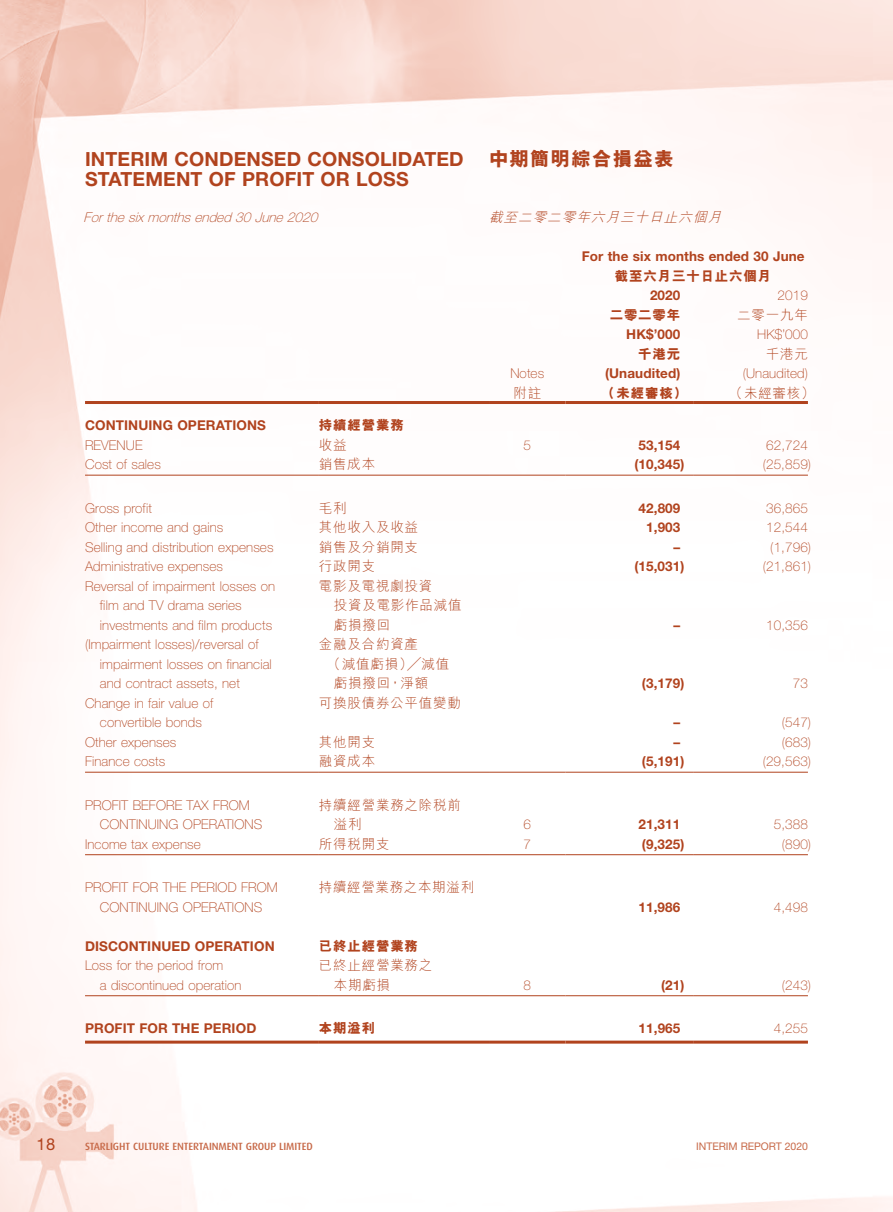
<style>
.page{position:relative;width:893px;height:1212px;background:#fff}
.page>*{position:absolute;margin:0;border:0;box-sizing:border-box;transform-origin:0 0}
.Heading_1{font:700 19.5px/19.5px "Helvetica Neue LT Std";letter-spacing:.01em;color:#b1431e}
.C_Heading_1{font:800 19.5px "M Hei HK";letter-spacing:.06em;color:#b1431e}
.t1{font:16.5px "Helvetica Neue LT Std";color:#b1431e}
.Body_Text{font:100 13.5px/19.5px "Helvetica Neue LT Std";letter-spacing:.01em;color:#b1431e}
.Body_Text-2{font:700 13.5px "Helvetica Neue LT Std";letter-spacing:.01em;color:#b1431e}
.Body_Text-3{font:300 13.5px/19.5px "M Hei HK";letter-spacing:.06em;color:#b1431e}
.Body_Text-4{font:800 13.5px "M Hei HK";letter-spacing:.06em;color:#b1431e}
.Body_Text-5{font:italic 100 13.5px "Helvetica Neue LT Std";color:#b1431e}
.C_Body_Text{font:italic 300 13.5px "M Hei HK";color:#b1431e}
.t2{font:500 10.5px "Dax";letter-spacing:-.01em;color:#c76948}
.t3{font:10.5px "Helvetica Neue LT Std";letter-spacing:-.005em;color:#c76948}
</style>
<div class="page">
<img style="left:0;top:0;width:893px;height:1212px">
<hr style="left:85px;top:401px;width:234px;height:3px;background:#b1431e">
<hr style="left:319px;top:401px;width:170px;height:3px;background:#b1431e">
<hr style="left:489px;top:401px;width:77px;height:3px;background:#b1431e">
<hr style="left:566px;top:401px;width:127px;height:3px;background:#b1431e">
<hr style="left:693px;top:401px;width:115px;height:3px;background:#b1431e">
<hr style="left:85px;top:475px;width:234px;height:1px;background:#b1431e">
<hr style="left:319px;top:475px;width:170px;height:1px;background:#b1431e">
<hr style="left:489px;top:475px;width:77px;height:1px;background:#b1431e">
<hr style="left:566px;top:475px;width:127px;height:1px;background:#b1431e">
<hr style="left:693px;top:475px;width:115px;height:1px;background:#b1431e">
<hr style="left:85px;top:772px;width:234px;height:1px;background:#b1431e">
<hr style="left:319px;top:772px;width:170px;height:1px;background:#b1431e">
<hr style="left:489px;top:772px;width:77px;height:1px;background:#b1431e">
<hr style="left:566px;top:772px;width:127px;height:1px;background:#b1431e">
<hr style="left:693px;top:772px;width:115px;height:1px;background:#b1431e">
<hr style="left:85px;top:854px;width:234px;height:1px;background:#b1431e">
<hr style="left:319px;top:854px;width:170px;height:1px;background:#b1431e">
<hr style="left:489px;top:854px;width:77px;height:1px;background:#b1431e">
<hr style="left:566px;top:854px;width:127px;height:1px;background:#b1431e">
<hr style="left:693px;top:854px;width:115px;height:1px;background:#b1431e">
<hr style="left:85px;top:995px;width:234px;height:1px;background:#b1431e">
<hr style="left:319px;top:995px;width:170px;height:1px;background:#b1431e">
<hr style="left:489px;top:995px;width:77px;height:1px;background:#b1431e">
<hr style="left:566px;top:995px;width:127px;height:1px;background:#b1431e">
<hr style="left:693px;top:995px;width:115px;height:1px;background:#b1431e">
<hr style="left:85px;top:1040px;width:234px;height:3px;background:#b1431e">
<hr style="left:319px;top:1040px;width:170px;height:3px;background:#b1431e">
<hr style="left:489px;top:1040px;width:77px;height:3px;background:#b1431e">
<hr style="left:566px;top:1040px;width:127px;height:3px;background:#b1431e">
<hr style="left:693px;top:1040px;width:115px;height:3px;background:#b1431e">
<p class="Heading_1" style="left:85px;top:149px;width:380px">INTERIM CONDENSED CONSOLIDATED<br>STATEMENT OF PROFIT OR LOSS</p>
<p class="Body_Text-5" style="left:84px;top:210px;width:239px">Forthesixmonthsended 30 June2020</p>
<p class="C_Heading_1" style="left:489px;top:149px;width:186px">中期簡明綜合損益表</p>
<p class="C_Body_Text" style="left:489px;top:210px;width:237px">截至二零二零年六月三十日止六個月</p>
<p class="Body_Text-2" style="left:582px;top:248px;width:224px">For the six months ended 30 June</p>
<p class="Body_Text-4" style="left:615px;top:269px;width:158px">截至六月三十日止六個月</p>
<p class="Body_Text-2" style="left:650px;top:287px;width:32px">2020</p>
<p class="Body_Text" style="left:778px;top:286px;width:32px">2019</p>
<p class="Body_Text-4" style="left:610px;top:308px;width:72px">二零二零年</p>
<p class="Body_Text-3" style="left:737px;top:305px;width:72px">二零一九年</p>
<p class="Body_Text-2" style="left:626px;top:326px;width:56px">HK$’000</p>
<p class="Body_Text" style="left:757px;top:325px;width:52px">HK$’000</p>
<p class="Body_Text-4" style="left:638px;top:347px;width:44px">千港元</p>
<p class="Body_Text-3" style="left:766px;top:344px;width:44px">千港元</p>
<p class="Body_Text" style="left:510px;top:364px;width:35px">Notes</p>
<p class="Body_Text-2" style="left:605px;top:365px;width:77px">(Unaudited)</p>
<p class="Body_Text" style="left:743px;top:364px;width:67px">(Unaudited)</p>
<p class="Body_Text-3" style="left:513px;top:383px;width:29px">附註</p>
<p class="Body_Text-4" style="left:602px;top:386px;width:87px">（未經審核）</p>
<p class="Body_Text-3" style="left:729px;top:383px;width:87px">（未經審核）</p>
<p class="Body_Text-2" style="left:85px;top:417px;width:183px">CONTINUING OPERATIONS</p>
<p class="Body_Text-4" style="left:319px;top:418px;width:86px">持續經營業務</p>
<p class="Body_Text" style="left:85px;top:435px;width:59px">REVENUE</p>
<p class="Body_Text-3" style="left:319px;top:435px;width:29px">收益</p>
<p class="Body_Text" style="left:523px;top:435px;width:9px">5</p>
<p class="Body_Text-2" style="left:639px;top:437px;width:43px">53,154</p>
<p class="Body_Text" style="left:766px;top:435px;width:43px">62,724</p>
<p class="Body_Text" style="left:85px;top:455px;width:77px">Cost of sales</p>
<p class="Body_Text-3" style="left:319px;top:454px;width:58px">銷售成本</p>
<p class="Body_Text-2" style="left:634px;top:456px;width:52px">(10,345)</p>
<p class="Body_Text" style="left:763px;top:455px;width:50px">(25,859)</p>
<p class="Body_Text" style="left:85px;top:498px;width:68px">Gross profit</p>
<p class="Body_Text-3" style="left:319px;top:498px;width:29px">毛利</p>
<p class="Body_Text-2" style="left:639px;top:500px;width:43px">42,809</p>
<p class="Body_Text" style="left:766px;top:498px;width:43px">36,865</p>
<p class="Body_Text" style="left:85px;top:518px;width:140px">Other income and gains</p>
<p class="Body_Text-3" style="left:319px;top:517px;width:101px">其他收入及收益</p>
<p class="Body_Text-2" style="left:646px;top:519px;width:36px">1,903</p>
<p class="Body_Text" style="left:766px;top:518px;width:43px">12,544</p>
<p class="Body_Text" style="left:85px;top:537px;width:190px">Selling and distribution expenses</p>
<p class="Body_Text-3" style="left:319px;top:537px;width:101px">銷售及分銷開支</p>
<p class="Body_Text-2" style="left:674px;top:539px;width:8px">–</p>
<p class="Body_Text" style="left:770px;top:537px;width:42px">(1,796)</p>
<p class="Body_Text" style="left:85px;top:557px;width:140px">Administrative expenses</p>
<p class="Body_Text-3" style="left:319px;top:556px;width:58px">行政開支</p>
<p class="Body_Text-2" style="left:634px;top:558px;width:52px">(15,031)</p>
<p class="Body_Text" style="left:763px;top:557px;width:50px">(21,861)</p>
<p class="Body_Text" style="left:100px;top:576px;width:177px;text-indent:-15px">Reversal of impairment losses on film and TV drama series investments and film products</p>
<p class="Body_Text-3" style="left:334px;top:576px;width:129px;text-indent:-15px">電影及電視劇投資<br>投資及電影作品減值虧損撥回</p>
<p class="Body_Text-2" style="left:674px;top:617px;width:8px">–</p>
<p class="Body_Text" style="left:766px;top:615px;width:43px">10,356</p>
<p class="Body_Text" style="left:100px;top:635px;width:173px;text-indent:-15px">(Impairment losses)/reversal of impairment losses on financial and contract assets, net</p>
<p class="Body_Text-3" style="left:319px;top:634px;width:101px">金融及合約資產</p>
<p class="Body_Text-3" style="left:327px;top:654px;width:124px">（減值虧損）╱減值</p>
<p class="Body_Text-3" style="left:334px;top:673px;width:96px">虧損撥回，淨額</p>
<p class="Body_Text-2" style="left:642px;top:675px;width:44px">(3,179)</p>
<p class="Body_Text" style="left:793px;top:674px;width:17px">73</p>
<p class="Body_Text" style="left:85px;top:693px;width:130px;text-align:center">Change in fair value of convertible bonds</p>
<p class="Body_Text-3" style="left:319px;top:693px;width:144px">可換股債券公平值變動</p>
<p class="Body_Text-2" style="left:674px;top:714px;width:8px">–</p>
<p class="Body_Text" style="left:782px;top:713px;width:31px">(547)</p>
<p class="Body_Text" style="left:85px;top:732px;width:93px">Other expenses</p>
<p class="Body_Text-3" style="left:319px;top:732px;width:58px">其他開支</p>
<p class="Body_Text-2" style="left:674px;top:733px;width:8px">–</p>
<p class="Body_Text" style="left:782px;top:732px;width:31px">(683)</p>
<p class="Body_Text" style="left:85px;top:752px;width:82px">Finance costs</p>
<p class="Body_Text-3" style="left:319px;top:751px;width:58px">融資成本</p>
<p class="Body_Text-2" style="left:642px;top:753px;width:44px">(5,191)</p>
<p class="Body_Text" style="left:763px;top:752px;width:50px">(29,563)</p>
<p class="Body_Text" style="left:100px;top:795px;width:164px;text-indent:-15px">PROFIT BEFORE TAX FROM<br>CONTINUING OPERATIONS</p>
<p class="Body_Text-3" style="left:334px;top:795px;width:129px;text-indent:-15px">持續經營業務之除稅前溢利</p>
<p class="Body_Text" style="left:523px;top:815px;width:9px">6</p>
<p class="Body_Text-2" style="left:639px;top:816px;width:43px">21,311</p>
<p class="Body_Text" style="left:774px;top:815px;width:36px">5,388</p>
<p class="Body_Text" style="left:85px;top:834px;width:117px">Income tax expense</p>
<p class="Body_Text-3" style="left:319px;top:834px;width:72px">所得稅開支</p>
<p class="Body_Text" style="left:523px;top:834px;width:9px">7</p>
<p class="Body_Text-2" style="left:642px;top:836px;width:44px">(9,325)</p>
<p class="Body_Text" style="left:782px;top:834px;width:31px">(890)</p>
<p class="Body_Text" style="left:85px;top:878px;width:194px;text-align:center">PROFIT FOR THE PERIOD FROM<br>CONTINUING OPERATIONS</p>
<p class="Body_Text-3" style="left:319px;top:877px;width:157px">持續經營業務之本期溢利</p>
<p class="Body_Text-2" style="left:639px;top:899px;width:43px">11,986</p>
<p class="Body_Text" style="left:774px;top:897px;width:36px">4,498</p>
<p class="Body_Text-2" style="left:85px;top:938px;width:191px">DISCONTINUED OPERATION</p>
<p class="Body_Text-4" style="left:319px;top:939px;width:101px">已終止經營業務</p>
<p class="Body_Text" style="left:100px;top:956px;width:143px;text-indent:-15px">Loss for the period from<br>a discontinued operation</p>
<p class="Body_Text-3" style="left:334px;top:955px;width:100px;text-indent:-15px">已終止經營業務之本期虧損</p>
<p class="Body_Text" style="left:523px;top:975px;width:9px">8</p>
<p class="Body_Text-2" style="left:661px;top:977px;width:25px">(21)</p>
<p class="Body_Text" style="left:782px;top:975px;width:31px">(243)</p>
<p class="Body_Text-2" style="left:85px;top:1020px;width:173px">PROFIT FOR THE PERIOD</p>
<p class="Body_Text-4" style="left:319px;top:1022px;width:58px">本期溢利</p>
<p class="Body_Text-2" style="left:639px;top:1020px;width:43px">11,965</p>
<p class="Body_Text" style="left:774px;top:1019px;width:36px">4,255</p>
<p class="t1" style="left:36px;top:1134px;width:20px">18</p>
<p class="t2" style="left:85px;top:1140px;width:229px">STARLIGHT CULTURE ENTERTAINMENT GROUP LIMITED</p>
<p class="t3" style="left:696px;top:1140px;width:113px">INTERIM REPORT 2020</p>
</div>
